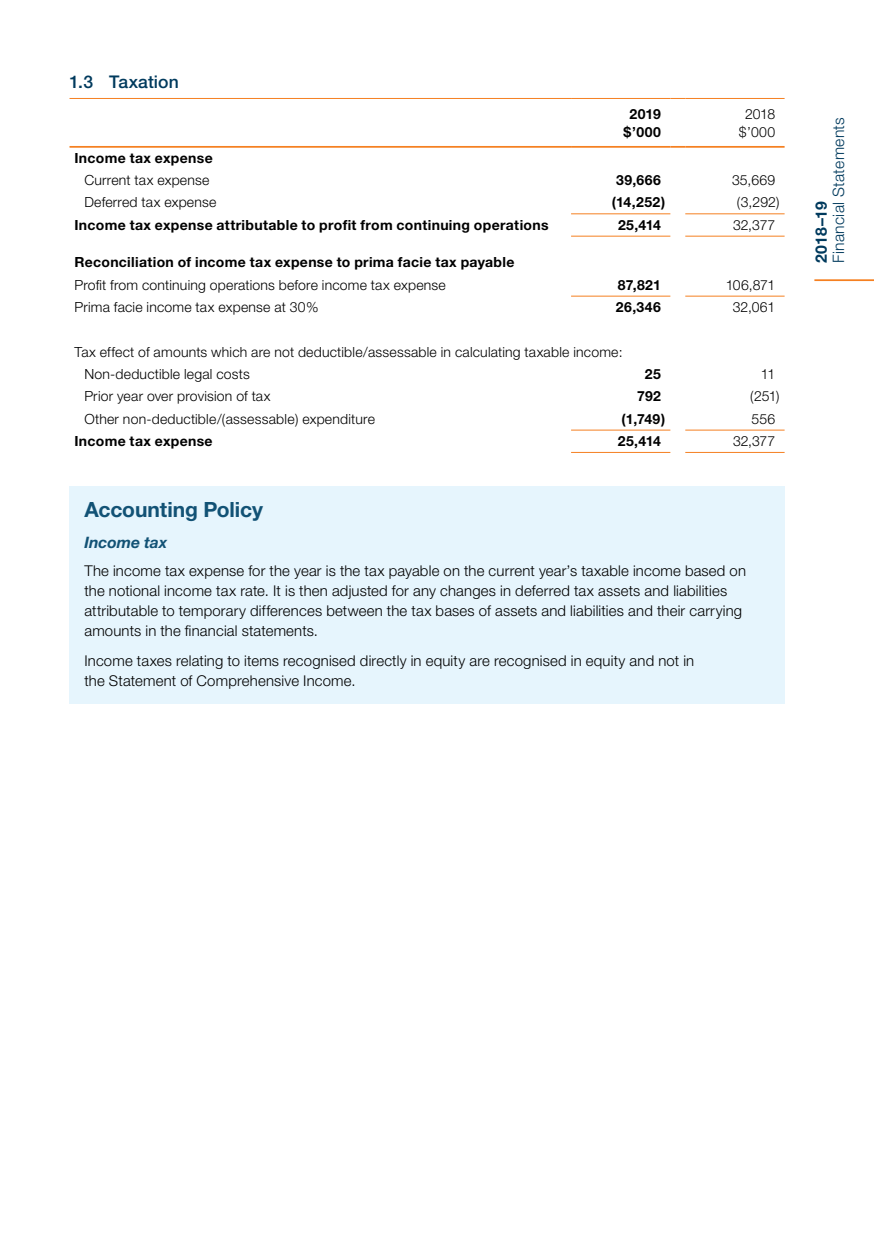
<style>
.page{position:relative;width:874px;height:1241px;background:#fff}
.page>*{position:absolute;margin:0;border:0;box-sizing:border-box;transform-origin:0 0}
.t1{font:700 21px "Helvetica Neue";letter-spacing:-.005em;color:#125275}
.t2{font:500 17.5px "Helvetica Neue";letter-spacing:.005em;color:#003a5d}
.t3{font:300 15.75px "Helvetica Neue";letter-spacing:.02em;color:#003a5d}
.t4{font:italic 700 15.75px "Helvetica Neue";color:#125275}
.t5{font:700 15.75px "Helvetica Neue";color:#003a5d}
._02_Body_para_shade{font:300 14.88px/20.1px "Helvetica Neue";letter-spacing:.015em;color:#000}
._02_TableB{font:300 14px "Helvetica Neue";letter-spacing:.015em;color:#000}
._02_TableB-2{font:700 14px "Helvetica Neue";letter-spacing:.02em;color:#000}
._02_TableB_Ind{font:300 14px "Helvetica Neue";letter-spacing:.015em;color:#000}
._02_TableB_R{font:300 14px/17.5px "Helvetica Neue";color:#000;text-align:center}
._02_TableB_R-2{font:700 14px/17.5px "Helvetica Neue";letter-spacing:.03em;color:#000;text-align:center}
._02_TableNeg{font:700 14px "Helvetica Neue";letter-spacing:.02em;color:#000}
._02_TableNeg-2{font:300 14px "Helvetica Neue";letter-spacing:-.01em;color:#000}
</style>
<div class="page">
<div style="left:69px;top:485px;width:715px;height:51px;background:#e6f5fd"></div>
<div style="left:69px;top:520px;width:715px;height:46px;background:#e6f5fd"></div>
<div style="left:69px;top:549px;width:715px;height:105px;background:#e6f5fd"></div>
<div style="left:69px;top:639px;width:715px;height:65px;background:#e6f5fd"></div>
<hr style="left:69px;top:98px;width:501px;height:1px;background:#f58021">
<hr style="left:570px;top:98px;width:100px;height:1px;background:#f58021">
<svg style="left:670px;top:98px;width:15px;height:1px"></svg>
<hr style="left:685px;top:98px;width:99px;height:1px;background:#f58021">
<hr style="left:69px;top:146px;width:501px;height:2px;background:#f58021">
<hr style="left:570px;top:146px;width:100px;height:2px;background:#f58021">
<svg style="left:670px;top:146px;width:15px;height:2px"></svg>
<hr style="left:685px;top:146px;width:99px;height:2px;background:#f58021">
<hr style="left:570px;top:213px;width:100px;height:1px;background:#f58021">
<hr style="left:685px;top:213px;width:99px;height:1px;background:#f58021">
<hr style="left:570px;top:236px;width:100px;height:1px;background:#f58021">
<hr style="left:685px;top:236px;width:99px;height:1px;background:#f58021">
<hr style="left:570px;top:429px;width:100px;height:1px;background:#f58021">
<hr style="left:685px;top:429px;width:99px;height:1px;background:#f58021">
<hr style="left:570px;top:452px;width:100px;height:1px;background:#f58021">
<hr style="left:685px;top:452px;width:99px;height:1px;background:#f58021">
<hr style="left:570px;top:296px;width:100px;height:1px;background:#f58021">
<hr style="left:685px;top:296px;width:99px;height:1px;background:#f58021">
<hr style="left:814px;top:279px;width:59px;height:2px;background:#f58021">
<h4 class="t2" style="left:69px;top:71px;width:111px">1.3 Taxation</h4>
<p class="_02_TableB_R-2" style="left:623px;top:105px;width:39px">2019 $’000</p>
<p class="_02_TableB_R" style="left:738px;top:105px;width:38px">2018 $’000</p>
<p class="_02_TableB-2" style="left:74px;top:149px;width:140px">Income tax expense</p>
<p class="_02_TableB_Ind" style="left:84px;top:171px;width:126px">Current tax expense</p>
<p class="_02_TableB_R-2" style="left:616px;top:171px;width:46px">39,666</p>
<p class="_02_TableB_R" style="left:731px;top:171px;width:45px">35,669</p>
<p class="_02_TableB_Ind" style="left:84px;top:194px;width:133px">Deferred tax expense</p>
<p class="_02_TableNeg" style="left:611px;top:194px;width:55px">(14,252)</p>
<p class="_02_TableNeg-2" style="left:736px;top:194px;width:44px">(3,292)</p>
<p class="_02_TableB-2" style="left:74px;top:216px;width:475px">Income tax expense attributable to profit from continuing operations</p>
<p class="_02_TableB_R-2" style="left:617px;top:216px;width:44px">25,414</p>
<p class="_02_TableB_R" style="left:732px;top:216px;width:44px">32,377</p>
<p class="_02_TableB-2" style="left:74px;top:254px;width:441px">Reconciliation of income tax expense to prima facie tax payable</p>
<p class="_02_TableB" style="left:74px;top:276px;width:372px">Profit from continuing operations before income tax expense</p>
<p class="_02_TableB_R-2" style="left:617px;top:275px;width:44px">87,821</p>
<p class="_02_TableB_R" style="left:725px;top:276px;width:51px">106,871</p>
<p class="_02_TableB" style="left:74px;top:298px;width:245px">Prima facie income tax expense at 30%</p>
<p class="_02_TableB_R-2" style="left:615px;top:298px;width:46px">26,346</p>
<p class="_02_TableB_R" style="left:732px;top:298px;width:44px">32,061</p>
<p class="_02_TableB" style="left:74px;top:343px;width:549px">Tax effect of amounts which are not deductible/assessable in calculating taxable income:</p>
<p class="_02_TableB_Ind" style="left:84px;top:365px;width:167px">Non‑deductible legal costs</p>
<p class="_02_TableB_R-2" style="left:644px;top:365px;width:17px">25</p>
<p class="_02_TableB_R" style="left:760px;top:365px;width:16px">11</p>
<p class="_02_TableB_Ind" style="left:84px;top:388px;width:188px">Prior year over provision of tax</p>
<p class="_02_TableB_R-2" style="left:636px;top:387px;width:25px">792</p>
<p class="_02_TableNeg-2" style="left:749px;top:388px;width:31px">(251)</p>
<p class="_02_TableB_Ind" style="left:84px;top:410px;width:292px">Other non‑deductible/(assessable) expenditure</p>
<p class="_02_TableNeg" style="left:621px;top:410px;width:45px">(1,749)</p>
<p class="_02_TableB_R" style="left:751px;top:409px;width:25px">556</p>
<p class="_02_TableB-2" style="left:74px;top:432px;width:140px">Income tax expense</p>
<p class="_02_TableB_R-2" style="left:617px;top:432px;width:44px">25,414</p>
<p class="_02_TableB_R" style="left:732px;top:432px;width:44px">32,377</p>
<h5 class="t1" style="left:84px;top:496px;width:180px">Accounting Policy</h5>
<h6 class="t4" style="left:84px;top:532px;width:84px">Income tax</h6>
<p class="_02_Body_para_shade" style="left:84px;top:560px;width:662px">The income tax expense for the year is the tax payable on the current year’s taxable income based on the notional income tax rate. It is then adjusted for any changes in deferred tax assets and liabilities attributable to temporary differences between the tax bases of assets and liabilities and their carrying amounts in the financial statements.</p>
<p class="_02_Body_para_shade" style="left:84px;top:650px;width:611px">Income taxes relating to items recognised directly in equity are recognised in equity and not in the Statement of Comprehensive Income.</p>
<p class="t3" style="left:828px;top:263px;width:147px;rotate:-90deg">Financial Statements</p>
<p class="t5" style="left:811px;top:263px;width:63px;rotate:-90deg">2018–19</p>
</div>
